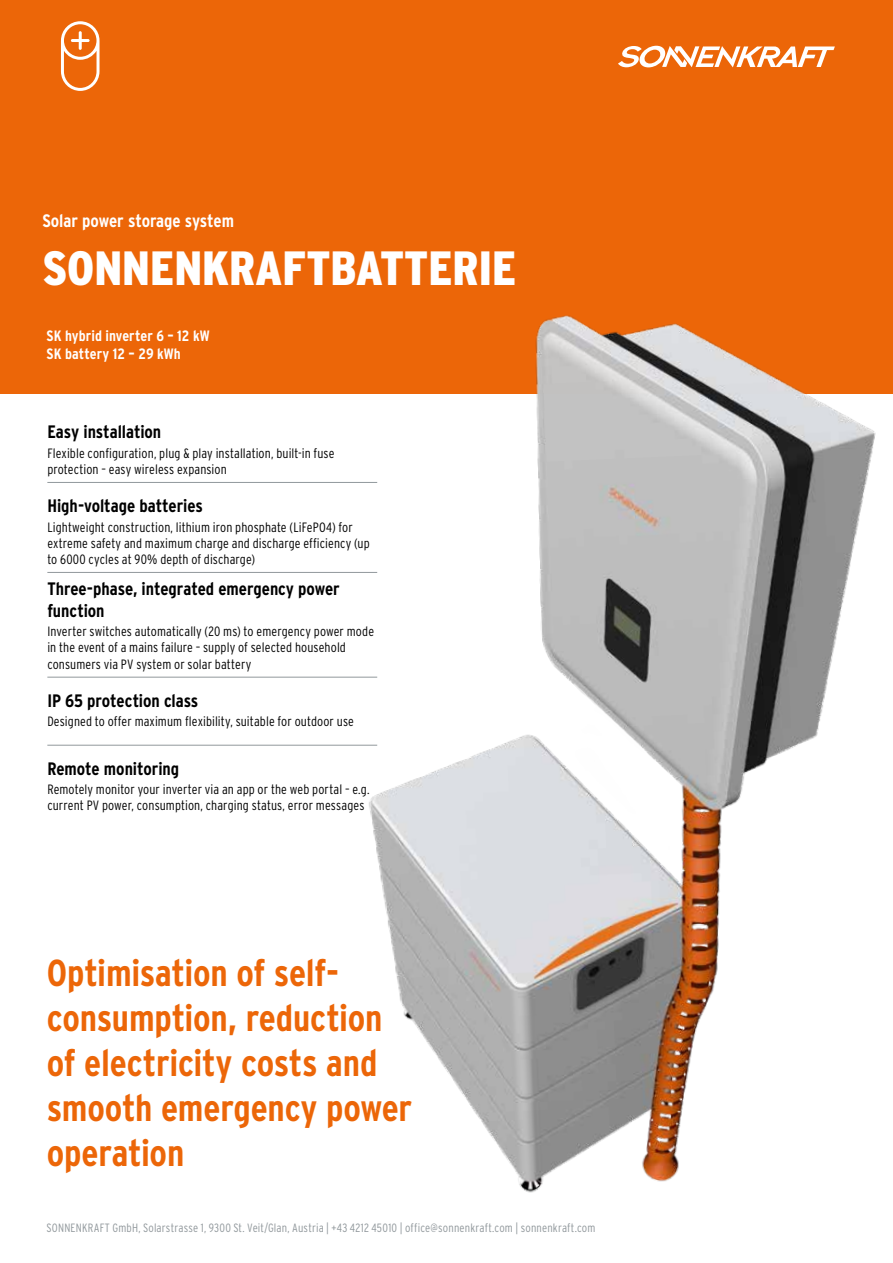
<style>
.page{position:relative;width:893px;height:1263px;background:#fff}
.page>*{position:absolute;margin:0;border:0;box-sizing:border-box;transform-origin:0 0}
.t1{font:900 48px "Interstate Condensed";color:#fff}
.t2{font:700 37.5px/45px "Interstate Condensed";letter-spacing:-.005em;color:#ec6608}
.t3{font:700 18px/21.6px "Interstate Condensed";letter-spacing:-.005em;color:#000}
.t4{font:700 18px "Interstate Condensed";letter-spacing:-.005em;color:#fff}
.t5{font:700 15px/18px "Interstate Condensed";letter-spacing:.005em;color:#fff}
.t6{font:300 13.5px/16.2px "Interstate Condensed";letter-spacing:.01em;color:#000}
.t7{font:300 12px "Interstate Condensed";letter-spacing:.015em;color:#91989c}
</style>
<div class="page">
<div style="left:0;top:0;width:893px;height:393px;background:#ec6608"></div>
<svg style="left:618px;top:46px;width:217px;height:21px"></svg>
<svg style="left:61px;top:21px;width:39px;height:70px"></svg>
<hr style="left:47px;top:482px;width:330px;height:1px;background:#91989c">
<hr style="left:47px;top:572px;width:330px;height:1px;background:#91989c">
<hr style="left:47px;top:677px;width:330px;height:1px;background:#91989c">
<hr style="left:47px;top:745px;width:330px;height:1px;background:#91989c">
<img style="left:279px;top:315px;width:614px;height:878px">
<h3 class="t4" style="left:43px;top:211px;width:193px">Solar power storage system</h3>
<h1 class="t1" style="left:43px;top:241px;width:475px">SONNENKRAFTBATTERIE</h1>
<p class="t5" style="left:47px;top:327px;width:165px">SK hybrid inverter 6 – 12 kW<br>SK battery 12 – 29 kWh</p>
<h3 class="t3" style="left:47px;top:421px;width:115px">Easy installation</h3>
<p class="t6" style="left:47px;top:445px;width:289px">Flexible configuration, plug &amp; play installation, built-in fuse protection – easy wireless expansion</p>
<h3 class="t3" style="left:47px;top:495px;width:157px">High-voltage batteries</h3>
<p class="t6" style="left:47px;top:518px;width:324px">Lightweight construction, lithium iron phosphate (LiFePO4) for extreme safety and maximum charge and discharge efficiency (up to 6000 cycles at 90% depth of discharge)</p>
<h3 class="t3" style="left:47px;top:578px;width:294px">Three-phase, integrated emergency power function</h3>
<p class="t6" style="left:47px;top:623px;width:328px">Inverter switches automatically (20 ms) to emergency power mode in the event of a mains failure – supply of selected household consumers via PV system or solar battery</p>
<h3 class="t3" style="left:47px;top:690px;width:152px">IP 65 protection class</h3>
<p class="t6" style="left:47px;top:713px;width:308px">Designed to offer maximum flexibility, suitable for outdoor use</p>
<h3 class="t3" style="left:47px;top:758px;width:133px">Remote monitoring</h3>
<p class="t6" style="left:47px;top:781px;width:324px">Remotely monitor your inverter via an app or the web portal – e.g. current PV power, consumption, charging status, error messages</p>
<h2 class="t2" style="left:47px;top:950px;width:367px">Optimisation of self&shy;consumption, reduction of electricity costs and smooth emergency power operation</h2>
<p class="t7" style="left:47px;top:1221px;width:550px">SONNENKRAFT GmbH, Solarstrasse 1, 9300 St. Veit/Glan, Austria | +43 4212 45010 | office@sonnenkraft.com | sonnenkraft.com</p>
</div>
